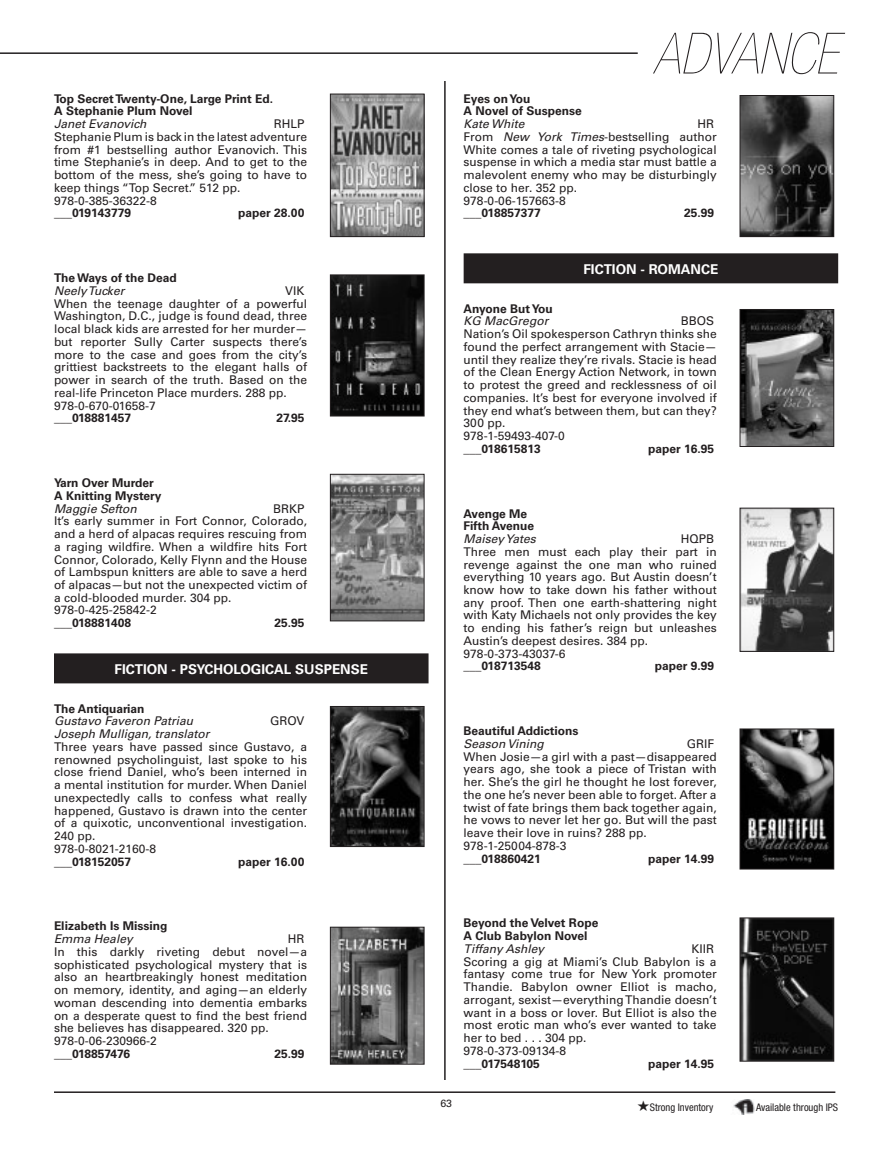
<style>
.page{position:relative;width:891px;height:1161px;background:#fff}
.page>*{position:absolute;margin:0;border:0;box-sizing:border-box;transform-origin:0 0}
.t1{font:italic 900 condensed 57px "Helvetica Neue";letter-spacing:-.005em;color:#231f20}
.t2{font:700 13.5px "Univers";color:#fff}
.t3{font:12px/12.8px "Univers";color:#231f20}
.t4{font:700 12px/12.8px "Univers";color:#231f20}
.t5{font:italic 12px "Univers";color:#231f20}
.t6{font:condensed 10.5px "Helvetica Neue";color:#231f20}
.t7{font:10.5px "Univers";color:#231f20}
.s1{font-style:italic}
.s2{font-family:"Starburst";font-stretch:normal}
</style>
<div class="page">
<img style="left:733px;top:1099px;width:22px;height:15px">
<hr style="left:0;top:52px;width:638px;height:2px;background:#231f20">
<hr style="left:444px;top:81px;width:2px;height:999px;background:#231f20">
<hr style="left:54px;top:1091px;width:781px;height:2px;background:#231f20">
<div style="left:54px;top:653px;width:375px;height:30px;background:#231f20"></div>
<img style="left:332px;top:96px;width:90px;height:139px">
<div style="left:330px;top:94px;width:94px;height:143px;border:1px solid #231f20"></div>
<img style="left:332px;top:277px;width:90px;height:137px">
<div style="left:330px;top:275px;width:94px;height:141px;border:1px solid #231f20"></div>
<img style="left:332px;top:476px;width:90px;height:143px">
<div style="left:330px;top:474px;width:94px;height:147px;border:1px solid #231f20"></div>
<img style="left:332px;top:708px;width:90px;height:137px">
<div style="left:330px;top:706px;width:94px;height:141px;border:1px solid #231f20"></div>
<img style="left:332px;top:929px;width:90px;height:134px">
<div style="left:330px;top:927px;width:94px;height:138px;border:1px solid #231f20"></div>
<div style="left:464px;top:253px;width:374px;height:30px;background:#231f20"></div>
<img style="left:742px;top:97px;width:90px;height:138px">
<div style="left:740px;top:95px;width:94px;height:142px;border:1px solid #231f20"></div>
<img style="left:742px;top:311px;width:90px;height:134px">
<div style="left:740px;top:309px;width:94px;height:138px;border:1px solid #231f20"></div>
<img style="left:742px;top:510px;width:90px;height:140px">
<div style="left:740px;top:508px;width:94px;height:144px;border:1px solid #231f20"></div>
<img style="left:742px;top:731px;width:90px;height:136px">
<div style="left:740px;top:729px;width:94px;height:140px;border:1px solid #231f20"></div>
<img style="left:742px;top:920px;width:90px;height:140px">
<div style="left:740px;top:918px;width:94px;height:144px;border:1px solid #231f20"></div>
<p class="t4" style="left:54px;top:92px;width:221px">Top Secret Twenty-One, Large Print Ed.<br>A Stephanie Plum Novel</p>
<p class="t5" style="left:54px;top:117px;width:94px">Janet Evanovich</p>
<p class="t3" style="left:54px;top:118px;width:255px;text-indent:220px">RHLP<br>Stephanie Plum is back in the latest adventure from #1 bestselling author Evanovich. This time Stephanie’s in deep. And to get to the bottom of the mess, she’s going to have to keep things “Top Secret.” 512 pp.<br>978-0-385-36322-8</p>
<p class="t4" style="left:54px;top:207px;width:79px">___019143779</p>
<p class="t4" style="left:238px;top:207px;width:68px">paper 28.00</p>
<p class="t4" style="left:54px;top:272px;width:124px">The Ways of the Dead</p>
<p class="t5" style="left:54px;top:284px;width:72px">Neely Tucker</p>
<p class="t3" style="left:54px;top:284px;width:255px;text-indent:231px">VIK When the teenage daughter of a powerful Washington, D.C., judge is found dead, three local black kids are arrested for her murder— but reporter Sully Carter suspects there’s more to the case and goes from the city’s grittiest backstreets to the elegant halls of power in search of the truth. Based on the real-life Princeton Place murders. 288 pp.<br>978-0-670-01658-7</p>
<p class="t4" style="left:54px;top:412px;width:79px">___018881457</p>
<p class="t4" style="left:277px;top:412px;width:29px">27.95</p>
<p class="t4" style="left:54px;top:477px;width:109px">Yarn Over Murder<br>A Knitting Mystery</p>
<p class="t5" style="left:54px;top:501px;width:84px">Maggie Sefton</p>
<p class="t3" style="left:54px;top:502px;width:255px;text-indent:219px">BRKP It’s early summer in Fort Connor, Colorado, and a herd of alpacas requires rescuing from a raging wildfire. When a wildfire hits Fort Connor, Colorado, Kelly Flynn and the House of Lambspun knitters are able to save a herd of alpacas—but not the unexpected victim of a cold-blooded murder. 304 pp.<br>978-0-425-25842-2</p>
<p class="t4" style="left:54px;top:617px;width:79px">___018881408</p>
<p class="t4" style="left:274px;top:617px;width:32px">25.95</p>
<p class="t2" style="left:115px;top:661px;width:255px">FICTION - PSYCHOLOGICAL SUSPENSE</p>
<p class="t4" style="left:54px;top:702px;width:92px">The Antiquarian</p>
<p class="t5" style="left:54px;top:714px;width:141px">Gustavo Faveron Patriau</p>
<p class="t3" style="left:270px;top:715px;width:36px">GROV</p>
<p class="t5" style="left:54px;top:727px;width:157px">Joseph Mulligan, translator</p>
<p class="t3" style="left:54px;top:740px;width:255px">Three years have passed since Gustavo, a renowned psycholinguist, last spoke to his close friend Daniel, who’s been interned in a mental institution for murder. When Daniel unexpectedly calls to confess what really happened, Gustavo is drawn into the center of a quixotic, unconventional investigation.<br>240 pp.<br>978-0-8021-2160-8</p>
<p class="t4" style="left:54px;top:855px;width:79px">___018152057</p>
<p class="t4" style="left:238px;top:855px;width:68px">paper 16.00</p>
<p class="t4" style="left:54px;top:920px;width:115px">Elizabeth Is Missing</p>
<p class="t5" style="left:54px;top:932px;width:80px">Emma Healey</p>
<p class="t3" style="left:54px;top:933px;width:255px;text-indent:234px">HR In this darkly riveting debut novel—a sophisticated psychological mystery that is also an heartbreakingly honest meditation on memory, identity, and aging—an elderly woman descending into dementia embarks on a desperate quest to find the best friend she believes has disappeared. 320 pp.<br>978-0-06-230966-2</p>
<p class="t4" style="left:54px;top:1047px;width:78px">___018857476</p>
<p class="t4" style="left:274px;top:1047px;width:32px">25.99</p>
<h1 class="t1" style="left:653px;top:22px;width:187px">ADVANCE</h1>
<p class="t4" style="left:464px;top:92px;width:120px">Eyes on You<br>A Novel of Suspense</p>
<p class="t5" style="left:464px;top:117px;width:62px">Kate White</p>
<p class="t3" style="left:464px;top:118px;width:255px;text-indent:234px">HR<br>From <span class="s1">New York Times</span>-bestselling author<br>White comes a tale of riveting psychological suspense in which a media star must battle a malevolent enemy who may be disturbingly close to her. 352 pp.<br>978-0-06-157663-8</p>
<p class="t4" style="left:464px;top:207px;width:79px">___018857377</p>
<p class="t4" style="left:684px;top:207px;width:32px">25.99</p>
<p class="t2" style="left:583px;top:261px;width:136px">FICTION - ROMANCE</p>
<p class="t4" style="left:464px;top:302px;width:91px">Anyone But You</p>
<p class="t5" style="left:464px;top:314px;width:86px">KG MacGregor</p>
<p class="t3" style="left:464px;top:315px;width:255px;text-indent:217px">BBOS Nation’s Oil spokesperson Cathryn thinks she found the perfect arrangement with Stacie— until they realize they’re rivals. Stacie is head of the Clean Energy Action Network, in town to protest the greed and recklessness of oil companies. It’s best for everyone involved if they end what’s between them, but can they?<br>300 pp.<br>978-1-59493-407-0</p>
<p class="t4" style="left:464px;top:442px;width:79px">___018615813</p>
<p class="t4" style="left:648px;top:442px;width:68px">paper 16.95</p>
<p class="t4" style="left:464px;top:507px;width:72px">Avenge Me<br>Fifth Avenue</p>
<p class="t5" style="left:464px;top:532px;width:74px">Maisey Yates</p>
<p class="t3" style="left:464px;top:532px;width:255px;text-indent:217px">HQPB Three men must each play their part in revenge against the one man who ruined everything 10 years ago. But Austin doesn’t know how to take down his father without any proof. Then one earth-shattering night with Katy Michaels not only provides the key to ending his father’s reign but unleashes Austin’s deepest desires. 384 pp.<br>978-0-373-43037-6</p>
<p class="t4" style="left:464px;top:660px;width:79px">___018713548</p>
<p class="t4" style="left:655px;top:660px;width:61px">paper 9.99</p>
<p class="t4" style="left:464px;top:725px;width:116px">Beautiful Addictions</p>
<p class="t5" style="left:464px;top:737px;width:82px">Season Vining</p>
<p class="t3" style="left:464px;top:737px;width:255px;text-indent:223px">GRIF When Josie—a girl with a past—disappeared years ago, she took a piece of Tristan with her. She’s the girl he thought he lost forever, the one he’s never been able to forget. After a twist of fate brings them back together again, he vows to never let her go. But will the past leave their love in ruins? 288 pp.<br>978-1-25004-878-3</p>
<p class="t4" style="left:464px;top:852px;width:79px">___018860421</p>
<p class="t4" style="left:648px;top:852px;width:68px">paper 14.99</p>
<p class="t7" style="left:440px;top:1097px;width:13px">63</p>
<p class="t4" style="left:464px;top:917px;width:136px">Beyond the Velvet Rope<br>A Club Babylon Novel</p>
<p class="t5" style="left:464px;top:941px;width:82px">Tiffany Ashley</p>
<p class="t3" style="left:464px;top:942px;width:255px;text-indent:228px">KIIR<br>Scoring a gig at Miami’s Club Babylon is a fantasy come true for New York promoter<br>Thandie. Babylon owner Elliot is macho, arrogant, sexist—everything Thandie doesn’t want in a boss or lover. But Elliot is also the most erotic man who’s ever wanted to take her to bed . . . 304 pp.<br>978-0-373-09134-8</p>
<p class="t4" style="left:464px;top:1057px;width:78px">___017548105</p>
<p class="t4" style="left:648px;top:1057px;width:68px">paper 14.95</p>
<p class="t6" style="left:637px;top:1101px;width:78px"><span class="s2">c</span>Strong Inventory</p>
<p class="t6" style="left:756px;top:1101px;width:84px">Available through IPS</p>
</div>
